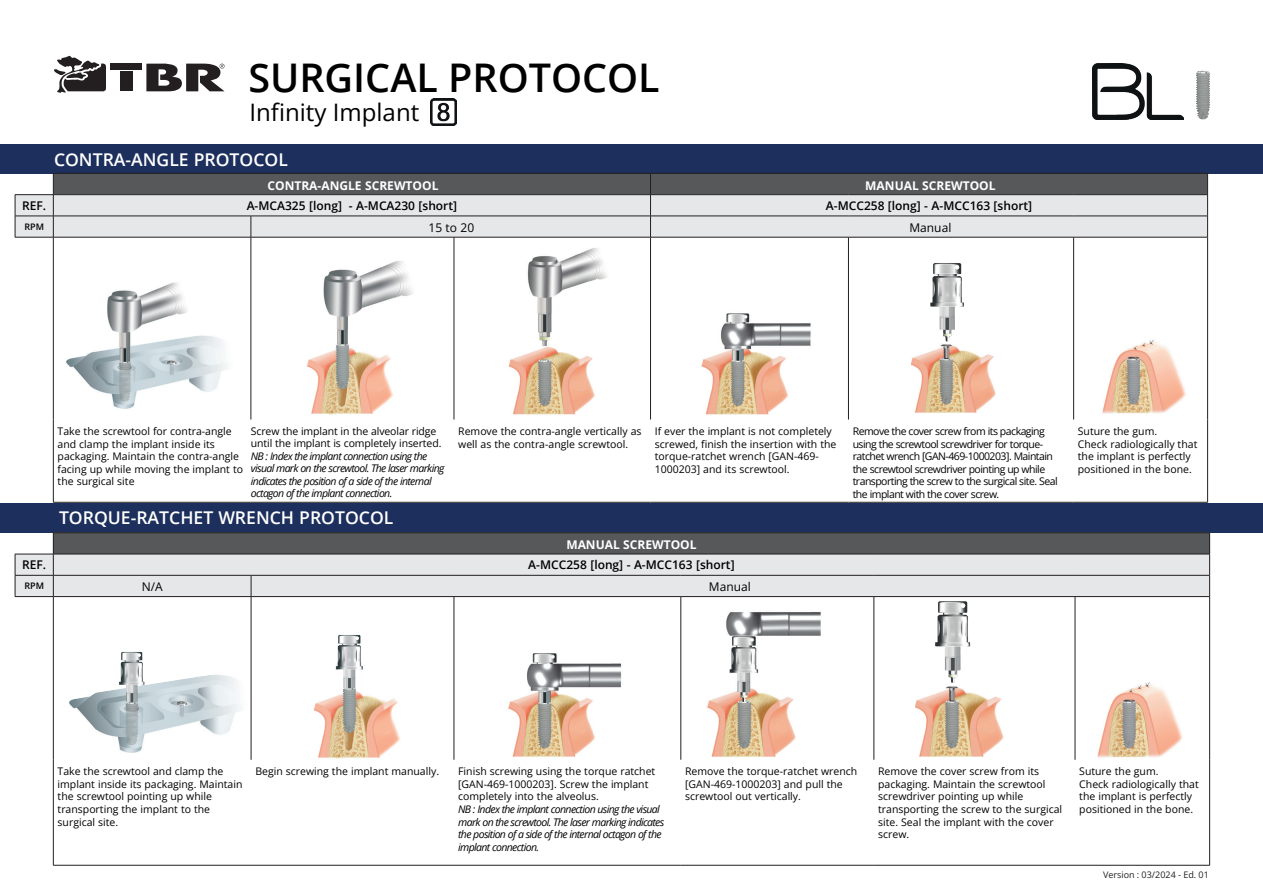
<style>
.page{position:relative;width:1263px;height:893px;background:#fff}
.page>*{position:absolute;margin:0;border:0;box-sizing:border-box;transform-origin:0 0}
.t1{font:600 39.45px "Open Sans";color:#000}
.t2{font:24.15px "Open Sans";color:#000}
.t3{font:600 17.55px "Open Sans";color:#fff}
.t4{font:600 12px "Open Sans";color:#000}
.t5{font:700 12px "Open Sans";color:#fff}
.t6{font:12px "Open Sans";color:#000}
.t7{font:10.5px/12.6px "Open Sans";color:#000}
.t8{font:italic 10.5px/12.6px "Open Sans";letter-spacing:-.06em;color:#000}
.t9{font:10.5px/12.6px "Open Sans";letter-spacing:-.05em;color:#000}
.t10{font:9px "Open Sans";color:#231f20}
.t11{font:600 9px "Open Sans";color:#000}
</style>
<div class="page">
<svg style="left:54px;top:56px;width:52px;height:37px"></svg>
<svg style="left:146px;top:63px;width:79px;height:28px"></svg>
<div style="left:110px;top:64px;width:32px;height:6px;background:#231f20"></div>
<div style="left:120px;top:71px;width:13px;height:20px;background:#231f20"></div>
<img style="left:430px;top:98px;width:27px;height:27px">
<div style="left:0;top:144px;width:1263px;height:30px;background:#1d2f5c"></div>
<svg style="left:16px;top:195px;width:37px;height:42px;background:#e0e1e2"></svg>
<hr style="left:15px;top:194px;width:38px;height:1px;background:#231f20">
<hr style="left:15px;top:216px;width:38px;height:1px;background:#231f20">
<svg style="left:15px;top:195px;width:1px;height:42px"></svg>
<hr style="left:15px;top:237px;width:38px;height:1px;background:#231f20">
<hr style="left:1074px;top:237px;width:134px;height:1px;background:#231f20">
<hr style="left:53px;top:237px;width:198px;height:1px;background:#231f20">
<hr style="left:251px;top:237px;width:203px;height:1px;background:#231f20">
<hr style="left:251px;top:237px;width:1px;height:183px;background:#231f20">
<hr style="left:454px;top:237px;width:196px;height:1px;background:#231f20">
<hr style="left:454px;top:237px;width:1px;height:183px;background:#231f20">
<hr style="left:650px;top:237px;width:198px;height:1px;background:#231f20">
<hr style="left:650px;top:237px;width:1px;height:183px;background:#231f20">
<hr style="left:848px;top:237px;width:226px;height:1px;background:#231f20">
<hr style="left:848px;top:237px;width:1px;height:183px;background:#231f20">
<hr style="left:1073px;top:237px;width:1px;height:183px;background:#231f20">
<svg style="left:53px;top:173px;width:1155px;height:64px;background:#aeafb1"></svg>
<hr style="left:53px;top:237px;width:1px;height:183px;background:#231f20">
<hr style="left:1207px;top:237px;width:1px;height:183px;background:#231f20">
<hr style="left:53px;top:420px;width:1px;height:82px;background:#231f20">
<hr style="left:1207px;top:420px;width:1px;height:82px;background:#231f20">
<hr style="left:53px;top:502px;width:198px;height:1px;background:#231f20">
<hr style="left:251px;top:502px;width:203px;height:1px;background:#231f20">
<hr style="left:454px;top:502px;width:196px;height:1px;background:#231f20">
<hr style="left:650px;top:502px;width:198px;height:1px;background:#231f20">
<hr style="left:848px;top:502px;width:226px;height:1px;background:#231f20">
<hr style="left:1074px;top:502px;width:134px;height:1px;background:#231f20">
<img style="left:66px;top:282px;width:162px;height:127px">
<img style="left:930px;top:263px;width:34px;height:79px">
<div style="left:0;top:503px;width:1263px;height:30px;background:#1d2f5c"></div>
<div style="left:53px;top:533px;width:1156px;height:21px;background:#57585a"></div>
<div style="left:16px;top:555px;width:1193px;height:41px;background:#e6e7e9"></div>
<hr style="left:15px;top:554px;width:38px;height:1px;background:#231f20">
<hr style="left:15px;top:575px;width:38px;height:1px;background:#231f20">
<svg style="left:15px;top:554px;width:1px;height:42px"></svg>
<hr style="left:15px;top:596px;width:38px;height:1px;background:#231f20">
<hr style="left:1075px;top:596px;width:135px;height:1px;background:#231f20">
<hr style="left:53px;top:554px;width:198px;height:1px;background:#231f20">
<hr style="left:251px;top:554px;width:203px;height:1px;background:#231f20">
<hr style="left:454px;top:554px;width:227px;height:1px;background:#231f20">
<hr style="left:681px;top:554px;width:193px;height:1px;background:#231f20">
<hr style="left:874px;top:554px;width:201px;height:1px;background:#231f20">
<hr style="left:1075px;top:554px;width:135px;height:1px;background:#231f20">
<hr style="left:53px;top:575px;width:198px;height:1px;background:#231f20">
<hr style="left:251px;top:575px;width:203px;height:1px;background:#231f20">
<svg style="left:251px;top:575px;width:1px;height:21px"></svg>
<hr style="left:454px;top:575px;width:227px;height:1px;background:#231f20">
<hr style="left:681px;top:575px;width:193px;height:1px;background:#231f20">
<hr style="left:874px;top:575px;width:201px;height:1px;background:#231f20">
<hr style="left:1075px;top:575px;width:135px;height:1px;background:#231f20">
<hr style="left:53px;top:596px;width:198px;height:1px;background:#231f20">
<hr style="left:251px;top:596px;width:203px;height:1px;background:#231f20">
<hr style="left:251px;top:597px;width:1px;height:163px;background:#231f20">
<hr style="left:454px;top:596px;width:227px;height:1px;background:#231f20">
<hr style="left:454px;top:597px;width:1px;height:163px;background:#231f20">
<hr style="left:681px;top:596px;width:193px;height:1px;background:#231f20">
<hr style="left:680px;top:597px;width:1px;height:163px;background:#231f20">
<hr style="left:874px;top:596px;width:201px;height:1px;background:#231f20">
<hr style="left:874px;top:597px;width:1px;height:163px;background:#231f20">
<hr style="left:1075px;top:597px;width:1px;height:163px;background:#231f20">
<hr style="left:53px;top:532px;width:198px;height:1px;background:#231f20">
<hr style="left:251px;top:532px;width:203px;height:1px;background:#231f20">
<hr style="left:454px;top:532px;width:227px;height:1px;background:#231f20">
<hr style="left:681px;top:532px;width:193px;height:1px;background:#231f20">
<hr style="left:874px;top:532px;width:201px;height:1px;background:#231f20">
<hr style="left:1075px;top:532px;width:135px;height:1px;background:#231f20">
<svg style="left:53px;top:533px;width:1px;height:63px"></svg>
<svg style="left:1209px;top:533px;width:1px;height:63px"></svg>
<hr style="left:53px;top:597px;width:1px;height:163px;background:#231f20">
<hr style="left:1209px;top:597px;width:1px;height:163px;background:#231f20">
<hr style="left:53px;top:760px;width:1px;height:105px;background:#231f20">
<hr style="left:1209px;top:760px;width:1px;height:105px;background:#231f20">
<hr style="left:53px;top:865px;width:198px;height:1px;background:#231f20">
<hr style="left:251px;top:865px;width:203px;height:1px;background:#231f20">
<hr style="left:454px;top:865px;width:227px;height:1px;background:#231f20">
<hr style="left:681px;top:865px;width:193px;height:1px;background:#231f20">
<hr style="left:874px;top:865px;width:201px;height:1px;background:#231f20">
<hr style="left:1075px;top:865px;width:135px;height:1px;background:#231f20">
<img style="left:1171px;top:70px;width:39px;height:50px">
<img style="left:1093px;top:64px;width:90px;height:55px">
<img style="left:911px;top:344px;width:85px;height:69px">
<img style="left:884px;top:597px;width:136px;height:86px">
<img style="left:915px;top:686px;width:89px;height:71px">
<img style="left:307px;top:261px;width:106px;height:154px">
<img style="left:508px;top:248px;width:100px;height:167px">
<img style="left:701px;top:313px;width:110px;height:102px">
<img style="left:1102px;top:339px;width:84px;height:74px">
<img style="left:65px;top:596px;width:182px;height:157px">
<img style="left:313px;top:635px;width:87px;height:124px">
<img style="left:508px;top:653px;width:114px;height:104px">
<img style="left:707px;top:612px;width:114px;height:145px">
<img style="left:1097px;top:682px;width:86px;height:76px">
<h1 class="t1" style="left:248px;top:50px;width:413px">SURGICAL PROTOCOL</h1>
<h2 class="t2" style="left:249px;top:95px;width:171px">Infinity Implant</h2>
<h3 class="t3" style="left:54px;top:147px;width:235px">CONTRA-ANGLE PROTOCOL</h3>
<p class="t5" style="left:267px;top:177px;width:172px">CONTRA-ANGLE SCREWTOOL</p>
<p class="t5" style="left:865px;top:177px;width:132px">MANUAL SCREWTOOL</p>
<p class="t6" style="left:428px;top:220px;width:47px">15 to 20</p>
<p class="t6" style="left:909px;top:220px;width:43px">Manual</p>
<p class="t4" style="left:22px;top:197px;width:26px">REF.</p>
<p class="t4" style="left:247px;top:197px;width:212px">A-MCA325 [long] - A-MCA230 [short]</p>
<p class="t4" style="left:826px;top:197px;width:208px">A-MCC258 [long] - A-MCC163 [short]</p>
<p class="t11" style="left:24px;top:221px;width:21px">RPM</p>
<p class="t7" style="left:58px;top:425px;width:187px">Take the screwtool for contra-angle and clamp the implant inside its packaging. Maintain the contra-angle facing up while moving the implant to the surgical site</p>
<p class="t7" style="left:251px;top:425px;width:192px;line-height:12px">Screw the implant in the alveolar ridge until the implant is completely inserted.</p>
<p class="t8" style="left:251px;top:449px;width:195px">NB : Index the implant connection using the visual mark on the screwtool. The laser marking indicates the position of a side of the internal octagon of the implant connection.</p>
<h3 class="t3" style="left:59px;top:506px;width:336px">TORQUE-RATCHET WRENCH PROTOCOL</h3>
<p class="t7" style="left:458px;top:425px;width:185px">Remove the contra-angle vertically as well as the contra-angle screwtool.</p>
<p class="t7" style="left:655px;top:425px;width:183px">If ever the implant is not completely screwed, finish the insertion with the torque-ratchet wrench [GAN-469- 1000203] and its screwtool.</p>
<p class="t9" style="left:853px;top:425px;width:207px">Remove the cover screw from its packaging using the screwtool screwdriver for torque&shy;ratchet wrench [GAN-469-1000203]. Maintain the screwtool screwdriver pointing up while transporting the screw to the surgical site. Seal the implant with the cover screw.</p>
<p class="t7" style="left:1078px;top:425px;width:121px">Suture the gum.<br>Check radiologically that the implant is perfectly positioned in the bone.</p>
<p class="t5" style="left:566px;top:536px;width:132px">MANUAL SCREWTOOL</p>
<p class="t4" style="left:22px;top:557px;width:26px">REF.</p>
<p class="t4" style="left:528px;top:557px;width:208px">A-MCC258 [long] - A-MCC163 [short]</p>
<p class="t11" style="left:24px;top:580px;width:21px">RPM</p>
<p class="t6" style="left:142px;top:578px;width:23px">N/A</p>
<p class="t6" style="left:709px;top:578px;width:43px">Manual</p>
<p class="t7" style="left:58px;top:765px;width:186px">Take the screwtool and clamp the implant inside its packaging. Maintain the screwtool pointing up while transporting the implant to the surgical site.</p>
<p class="t7" style="left:255px;top:765px;width:185px">Begin screwing the implant manually.</p>
<p class="t7" style="left:458px;top:765px;width:199px">Finish screwing using the torque ratchet [GAN-469-1000203]. Screw the implant completely into the alveolus.</p>
<p class="t8" style="left:458px;top:803px;width:208px">NB : Index the implant connection using the visual mark on the screwtool. The laser marking indicates the position of a side of the internal octagon of the implant connection.</p>
<p class="t7" style="left:685px;top:765px;width:174px">Remove the torque-ratchet wrench [GAN-469-1000203] and pull the screwtool out vertically.</p>
<p class="t7" style="left:878px;top:765px;width:186px">Remove the cover screw from its packaging. Maintain the screwtool screwdriver pointing up while transporting the screw to the surgical site. Seal the implant with the cover screw.</p>
<p class="t7" style="left:1079px;top:765px;width:121px">Suture the gum.<br>Check radiologically that the implant is perfectly positioned in the bone.</p>
<p class="t10" style="left:1103px;top:868px;width:107px">Version : 03/2024 - Ed. 01</p>
</div>
